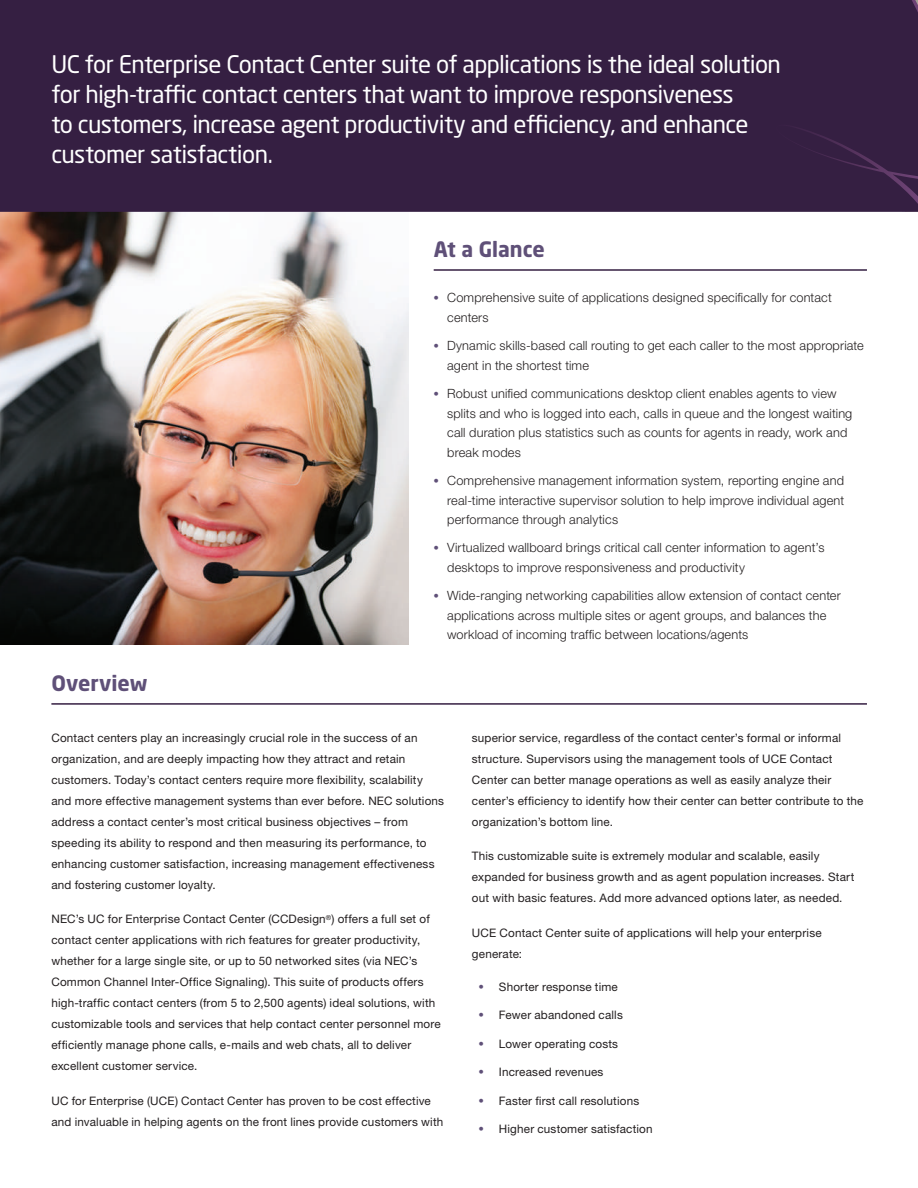
<style>
.page{position:relative;width:918px;height:1188px;background:#fff}
.page>*{position:absolute;margin:0;border:0;box-sizing:border-box;transform-origin:0 0}
.t1{font:24px/30px "Neo Sans Pro";letter-spacing:-.025em;color:#fff}
.t2{font:700 21px "Neo Sans Pro";color:#5f5078}
.t3{font:300 12.75px/19.5px "Helvetica Neue LT Std";letter-spacing:.015em;color:#231f20}
.t4{font:11.7px/21px "Helvetica Neue LT Std";letter-spacing:.015em;color:#231f20}
.s1{font-family:"Neo Sans Pro";font-weight:700;font-size:11.7px;color:#5f5078}
.s2{font-family:"Neo Sans Pro";font-weight:700;color:#5f5078}
</style>
<div class="page">
<img style="left:0;top:212px;width:408px;height:433px">
<div style="left:0;top:0;width:776px;height:212px;background:#351f42"></div>
<div style="left:776px;top:0;width:142px;height:212px;background:#351f42"></div>
<hr style="left:434px;top:269px;width:433px;height:2px;background:#351f42">
<hr style="left:51px;top:703px;width:816px;height:2px;background:#351f42">
<p class="t1" style="left:51px;top:49px;width:731px">UC for Enterprise Contact Center suite of applications is the ideal solution for high-traffic contact centers that want to improve responsiveness<br>to customers, increase agent productivity and efficiency, and enhance customer satisfaction.</p>
<h2 class="t2" style="left:51px;top:670px;width:98px">Overview</h2>
<h2 class="t2" style="left:434px;top:236px;width:113px">At a Glance</h2>
<p class="t3" style="left:447px;top:288px;width:386px;text-indent:-14px"><span class="s1">•</span> Comprehensive suite of applications designed specifically for contact centers</p>
<p class="t3" style="left:447px;top:336px;width:418px;text-indent:-14px"><span class="s1">•</span> Dynamic skills-based call routing to get each caller to the most appropriate agent in the shortest time</p>
<p class="t3" style="left:447px;top:384px;width:407px;text-indent:-14px"><span class="s1">•</span> Robust unified communications desktop client enables agents to view splits and who is logged into each, calls in queue and the longest waiting call duration plus statistics such as counts for agents in ready, work and break modes</p>
<p class="t3" style="left:447px;top:471px;width:399px;text-align:justify;text-indent:-14px"><span class="s1">•</span> Comprehensive management information system, reporting engine and real-time interactive supervisor solution to help improve individual agent performance through analytics</p>
<p class="t3" style="left:447px;top:538px;width:379px;text-indent:-14px"><span class="s1">•</span> Virtualized wallboard brings critical call center information to agent’s desktops to improve responsiveness and productivity</p>
<p class="t3" style="left:447px;top:586px;width:395px;text-indent:-14px"><span class="s1">•</span> Wide-ranging networking capabilities allow extension of contact center applications across multiple sites or agent groups, and balances the workload of incoming traffic between locations/agents</p>
<p class="t4" style="left:51px;top:727px;width:394px">Contact centers play an increasingly crucial role in the success of an organization, and are deeply impacting how they attract and retain customers. Today’s contact centers require more flexibility, scalability and more effective management systems than ever before. NEC solutions address a contact center’s most critical business objectives – from speeding its ability to respond and then measuring its performance, to enhancing customer satisfaction, increasing management effectiveness and fostering customer loyalty.</p>
<p class="t4" style="left:51px;top:909px;width:391px">NEC’s UC for Enterprise Contact Center (CCDesign<sup>®</sup>) offers a full set of contact center applications with rich features for greater productivity, whether for a large single site, or up to 50 networked sites (via NEC’s Common Channel Inter-Office Signaling). This suite of products offers high-traffic contact centers (from 5 to 2,500 agents) ideal solutions, with customizable tools and services that help contact center personnel more efficiently manage phone calls, e-mails and web chats, all to deliver excellent customer service.</p>
<p class="t4" style="left:51px;top:1090px;width:393px">UC for Enterprise (UCE) Contact Center has proven to be cost effective and invaluable in helping agents on the front lines provide customers with</p>
<p class="t4" style="left:472px;top:727px;width:393px">superior service, regardless of the contact center’s formal or informal structure. Supervisors using the management tools of UCE Contact Center can better manage operations as well as easily analyze their center’s efficiency to identify how their center can better contribute to the organization’s bottom line.</p>
<p class="t4" style="left:472px;top:846px;width:384px">This customizable suite is extremely modular and scalable, easily expanded for business growth and as agent population increases. Start out with basic features. Add more advanced options later, as needed.</p>
<p class="t4" style="left:472px;top:922px;width:351px">UCE Contact Center suite of applications will help your enterprise generate:</p>
<p class="t4" style="left:479px;top:976px;width:141px"><span class="s2">•</span> Shorter response time</p>
<p class="t4" style="left:479px;top:1005px;width:146px"><span class="s2">•</span> Fewer abandoned calls</p>
<p class="t4" style="left:479px;top:1033px;width:141px"><span class="s2">•</span> Lower operating costs</p>
<p class="t4" style="left:479px;top:1061px;width:126px"><span class="s2">•</span> Increased revenues</p>
<p class="t4" style="left:479px;top:1090px;width:162px"><span class="s2">•</span> Faster first call resolutions</p>
<p class="t4" style="left:479px;top:1118px;width:175px"><span class="s2">•</span> Higher customer satisfaction</p>
</div>
